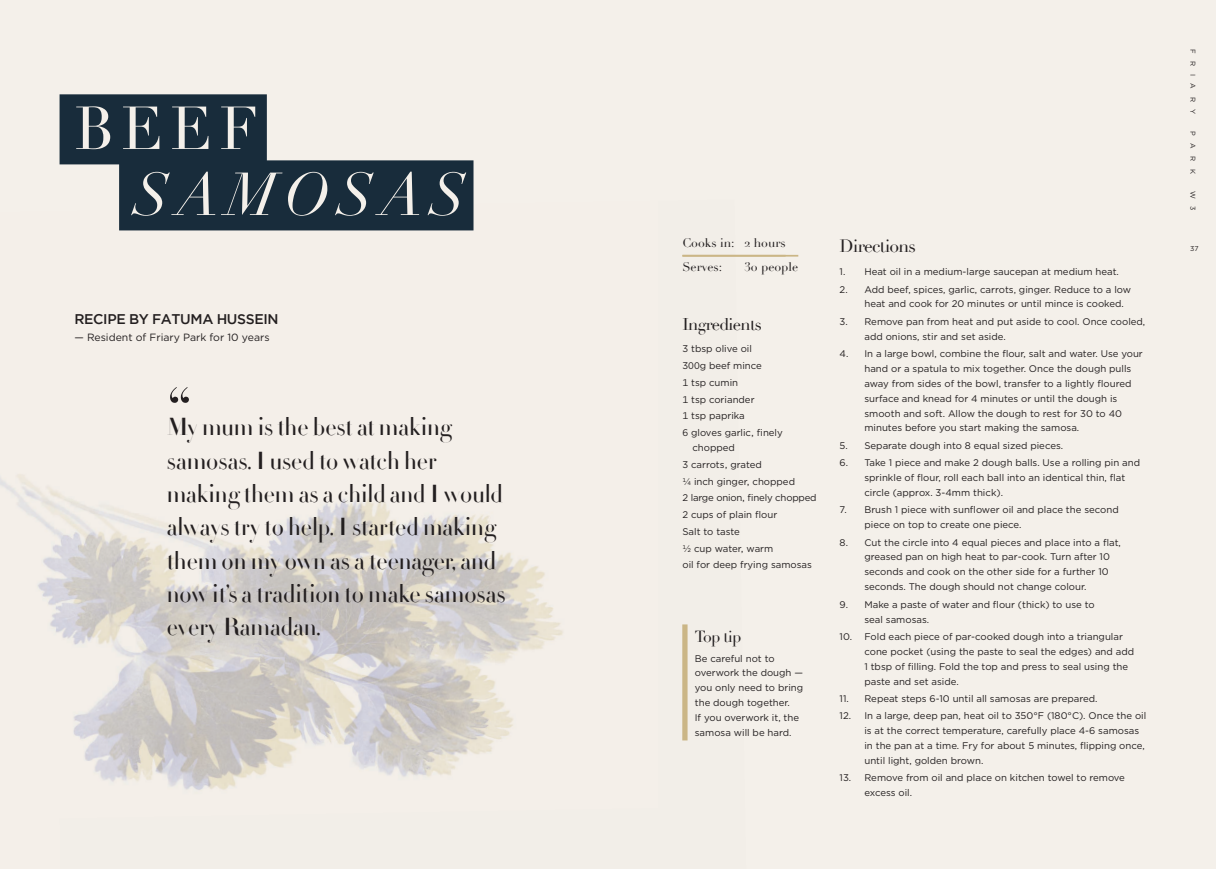
<style>
.page{position:relative;width:1216px;height:869px;background:#fff}
.page>*{position:absolute;margin:0;border:0;box-sizing:border-box;transform-origin:0 0}
.t1{font:italic 59.5px "Didot";letter-spacing:.12em;color:#f4f0ea}
.t2{font:59.5px "Didot";color:#f4f0ea}
.t3{font:24.5px/33.2px "Didot HTF M96 Medium";color:#231f20}
.t4{font:17.5px "Didot";letter-spacing:-.04em;color:#231f20}
.t5{font:16.62px "Didot";letter-spacing:-.04em;color:#231f20}
.t6{font:15.75px "Didot";letter-spacing:-.04em;color:#231f20}
.t7{font:500 14px "Gotham";letter-spacing:-.025em;color:#231f20}
.t8{font:12.25px/23.4px "Didot";color:#231f20}
.t9{font:10.5px "Gotham";color:#231f20}
.t10{font:9.62px/14.9px "Gotham";color:#231f20}
.t11{font:7px "Gotham";letter-spacing:1.08em;color:#231f20}
</style>
<div class="page">
<div style="left:658px;top:0;width:557px;height:868px;background:#f4f0ea"></div>
<div style="left:0;top:0;width:658px;height:868px;background:#f4f0ea"></div>
<img style="left:682px;top:254px;width:64px;height:487px">
<img style="left:61px;top:230px;width:298px;height:279px">
<img style="left:0;top:474px;width:61px;height:153px">
<img style="left:359px;top:504px;width:204px;height:273px">
<img style="left:54px;top:509px;width:310px;height:281px">
<svg style="left:170px;top:387px;width:19px;height:15px"></svg>
<div style="left:60px;top:94px;width:207px;height:70px;background:#182c3b"></div>
<div style="left:119px;top:160px;width:354px;height:70px;background:#182c3b"></div>
<hr style="left:682px;top:255px;width:116px;height:1px;background:#cbb686">
<div style="left:682px;top:624px;width:5px;height:116px;background:#cbb686"></div>
<h1 class="t2" style="left:74px;top:93px;width:186px">BEEF</h1>
<h1 class="t1" style="left:134px;top:158px;width:333px">SAMOSAS</h1>
<h3 class="t7" style="left:75px;top:311px;width:205px">RECIPE BY FATUMA HUSSEIN</h3>
<p class="t9" style="left:74px;top:330px;width:197px">— Resident of Friary Park for 10 years</p>
<h2 class="t3" style="left:167px;top:411px;width:340px">My mum is the best at making samosas. I used to watch her making them as a child and I would always try to help. I started making them on my own as a teenager, and now it’s a tradition to make samosas every Ramadan.</h2>
<p class="t8" style="left:682px;top:232px;width:105px">Cooks in: 2 hours<br>Serves:</p>
<p class="t8" style="left:744px;top:255px;width:55px">30 people</p>
<h3 class="t5" style="left:682px;top:314px;width:81px">Ingredients</h3>
<p class="t10" style="left:682px;top:340px;width:102px;line-height:16.7px">3 tbsp olive oil<br>300g beef mince<br>1 tsp cumin<br>1 tsp coriander<br>1 tsp paprika<br>6 gloves garlic, finely</p>
<p class="t10" style="left:682px;top:439px;width:136px;line-height:16.7px;text-indent:10px">chopped<br>3 carrots, grated<br>¼ inch ginger, chopped<br>2 large onion, finely chopped<br>2 cups of plain flour<br>Salt to taste<br>½ cup water, warm<br>oil for deep frying samosas</p>
<h3 class="t6" style="left:694px;top:626px;width:48px">Top tip</h3>
<p class="t10" style="left:694px;top:650px;width:110px">Be careful not to overwork the dough — you only need to bring the dough together.<br>If you overwork it, the samosa will be hard.</p>
<h3 class="t4" style="left:839px;top:236px;width:78px">Directions</h3>
<p class="t10" style="left:839px;top:264px;width:281px">1. Heat oil in a medium-large saucepan at medium heat.</p>
<p class="t10" style="left:864px;top:281px;width:268px;text-indent:-25px">2. Add beef, spices, garlic, carrots, ginger. Reduce to a low heat and cook for 20 minutes or until mince is cooked.</p>
<p class="t10" style="left:864px;top:313px;width:282px;text-indent:-25px">3. Remove pan from heat and put aside to cool. Once cooled, add onions, stir and set aside.</p>
<p class="t10" style="left:864px;top:346px;width:280px;text-indent:-25px">4. In a large bowl, combine the flour, salt and water. Use your hand or a spatula to mix together. Once the dough pulls away from sides of the bowl, transfer to a lightly floured surface and knead for 4 minutes or until the dough is smooth and soft. Allow the dough to rest for 30 to 40 minutes before you start making the samosa.</p>
<p class="t10" style="left:839px;top:437px;width:225px">5. Separate dough into 8 equal sized pieces.</p>
<p class="t10" style="left:864px;top:455px;width:277px;text-indent:-25px">6. Take 1 piece and make 2 dough balls. Use a rolling pin and sprinkle of flour, roll each ball into an identical thin, flat circle (approx. 3-4mm thick).</p>
<p class="t10" style="left:864px;top:502px;width:256px;text-indent:-25px">7. Brush 1 piece with sunflower oil and place the second piece on top to create one piece.</p>
<p class="t10" style="left:864px;top:534px;width:258px;text-indent:-25px">8. Cut the circle into 4 equal pieces and place into a flat, greased pan on high heat to par-cook. Turn after 10 seconds and cook on the other side for a further 10 seconds. The dough should not change colour.</p>
<p class="t10" style="left:864px;top:596px;width:232px;text-indent:-25px">9. Make a paste of water and flour (thick) to use to seal samosas.</p>
<p class="t10" style="left:864px;top:628px;width:271px;text-indent:-25px">10. Fold each piece of par-cooked dough into a triangular cone pocket (using the paste to seal the edges) and add 1 tbsp of filling. Fold the top and press to seal using the paste and set aside.</p>
<p class="t10" style="left:839px;top:690px;width:259px">11. Repeat steps 6-10 until all samosas are prepared.</p>
<p class="t10" style="left:864px;top:707px;width:283px;text-indent:-25px">12. In a large, deep pan, heat oil to 350°F (180°C). Once the oil is at the correct temperature, carefully place 4-6 samosas in the pan at a time. Fry for about 5 minutes, flipping once, until light, golden brown.</p>
<p class="t10" style="left:864px;top:769px;width:262px;text-indent:-25px">13. Remove from oil and place on kitchen towel to remove excess oil.</p>
<p class="t11" style="left:1197px;top:49px;width:66px;rotate:90deg">FRIARY</p>
<p class="t11" style="left:1197px;top:131px;width:44px;rotate:90deg">PARK</p>
<p class="t11" style="left:1197px;top:191px;width:21px;rotate:90deg">W 3</p>
<p class="t11" style="left:1189px;top:244px;width:10px">37</p>
</div>
